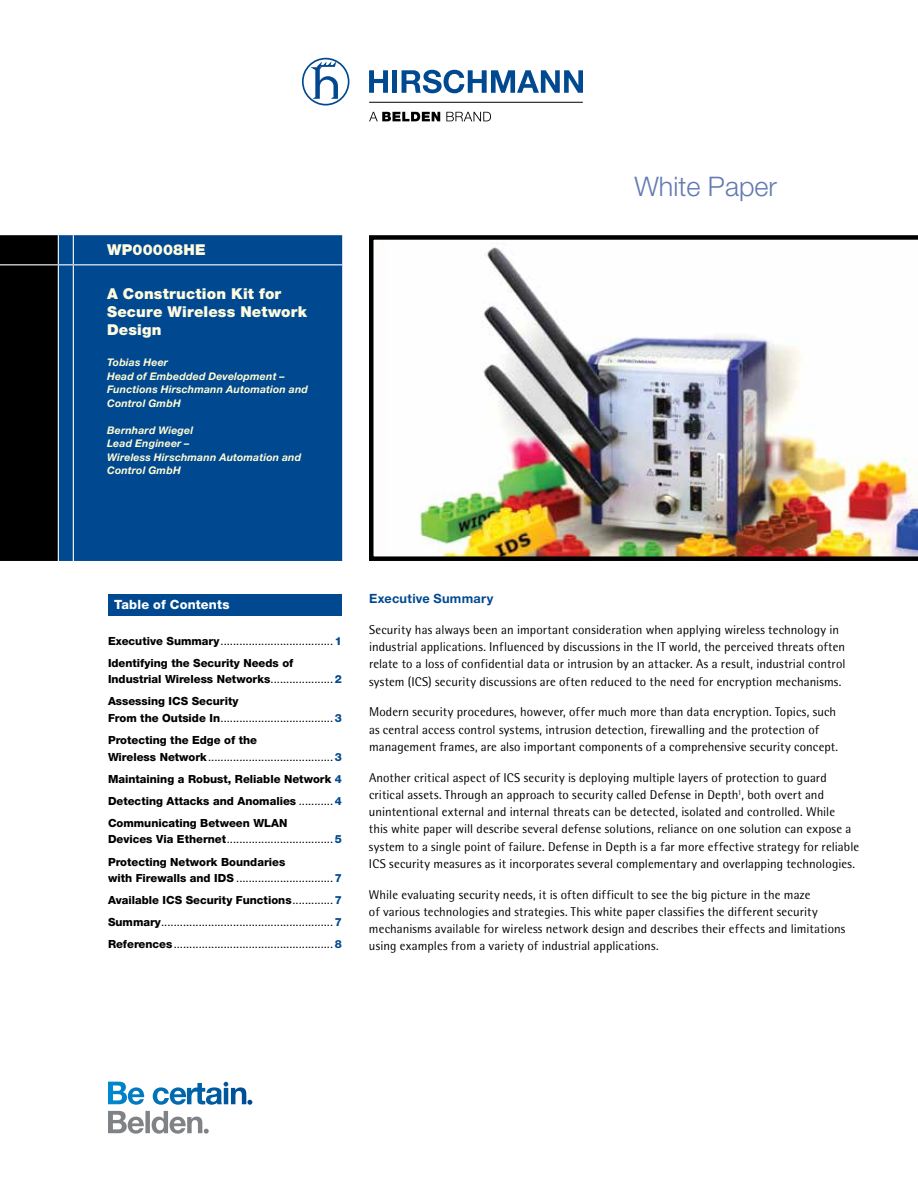
<style>
.page{position:relative;width:918px;height:1188px;background:#fff}
.page>*{position:absolute;margin:0;border:0;box-sizing:border-box;transform-origin:0 0}
.t1{font:300 27px "Helvetica Neue LT Std";color:#647bb2}
.t2{font:900 15px/18px "Helvetica Neue LT Std";letter-spacing:.01em;color:#fffcdf}
.t3{font:12.75px/17.2px "Rotis Semi Sans Std";letter-spacing:.01em;color:#000}
.t4{font:700 12.75px "Helvetica Neue LT Std";letter-spacing:.02em;color:#004990}
.t5{font:800 12.75px "Helvetica Neue LT Std";letter-spacing:.015em;color:#fff}
.t6{font:800 11.25px/22px "Helvetica Neue LT Std";color:#000}
.t7{font:11.25px/22px "Helvetica Neue LT Std";color:#000;text-align:justify}
.t8{font:italic 700 10.5px/13.5px "Helvetica Neue LT Std";letter-spacing:.02em;color:#fffcd5}
.s1{font-weight:400}
.s2{color:#004990}
.s3{font-weight:800}
.s4{font-weight:800;color:#004990}
</style>
<div class="page">
<svg style="left:108px;top:1082px;width:144px;height:23px"></svg>
<svg style="left:108px;top:1111px;width:101px;height:23px"></svg>
<img style="left:369px;top:235px;width:549px;height:326px">
<div style="left:74px;top:235px;width:268px;height:326px;background:#004990"></div>
<hr style="left:73px;top:264px;width:269px;height:1px;background:#fff">
<svg style="left:0;top:235px;width:74px;height:326px;background:#061321"></svg>
<hr style="left:73px;top:265px;width:1px;height:296px;background:#fff">
<div style="left:108px;top:594px;width:234px;height:21px;background:#004990"></div>
<svg style="left:369px;top:112px;width:71px;height:9px"></svg>
<svg style="left:446px;top:112px;width:45px;height:9px"></svg>
<svg style="left:369px;top:70px;width:19px;height:23px"></svg>
<div style="left:392px;top:70px;width:5px;height:23px;background:#004990"></div>
<svg style="left:302px;top:58px;width:47px;height:48px"></svg>
<svg style="left:402px;top:70px;width:181px;height:23px"></svg>
<hr style="left:369px;top:102px;width:214px;height:1px;background:#000">
<p class="t2" style="left:107px;top:241px;width:100px">WP00008HE</p>
<p class="t2" style="left:107px;top:284px;width:201px">A Construction Kit for<br>Secure Wireless Network<br>Design</p>
<p class="t8" style="left:107px;top:356px;width:202px">Tobias Heer<br>Head of Embedded Development –<br>Functions Hirschmann Automation and<br>Control GmbH</p>
<p class="t8" style="left:107px;top:423px;width:196px">Bernhard Wiegel<br>Lead Engineer –<br>Wireless Hirschmann Automation and<br>Control GmbH</p>
<h1 class="t1" style="left:634px;top:170px;width:144px">White Paper</h1>
<p class="t5" style="left:114px;top:597px;width:117px">Table of Contents</p>
<p class="t6" style="left:108px;top:630px;width:235px">Executive Summary<span class="s1">....................................</span><span class="s2">1<br></span>Identifying the Security Needs of</p>
<p class="t6" style="left:108px;top:668px;width:235px">Industrial Wireless Networks<span class="s1">....................</span><span class="s2">2<br></span>Assessing ICS Security</p>
<p class="t6" style="left:108px;top:707px;width:235px">From the Outside In<span class="s1">....................................</span><span class="s2">3<br></span>Protecting the Edge of the</p>
<p class="t6" style="left:108px;top:746px;width:235px;text-align:justify">Wireless Network<span class="s1">........................................</span><span class="s2">3<br></span>Maintaining a Robust, Reliable Network <span class="s2">4<br></span>Detecting Attacks and Anomalies <span class="s1">...........</span><span class="s2">4<br></span>Communicating Between WLAN</p>
<p class="t6" style="left:108px;top:828px;width:235px">Devices Via Ethernet<span class="s1">..................................</span><span class="s2">5<br></span>Protecting Network Boundaries</p>
<p class="t7" style="left:108px;top:867px;width:235px"><span class="s3">with Firewalls and IDS</span> ...............................<span class="s4">7<br></span><span class="s3">Available ICS Security Functions</span>.............<span class="s4">7<br></span><span class="s3">Summary</span>.......................................................<span class="s4">7<br></span><span class="s3">References</span>...................................................<span class="s4">8</span></p>
<p class="t4" style="left:369px;top:591px;width:126px">Executive Summary</p>
<p class="t3" style="left:369px;top:621px;width:478px">Security has always been an important consideration when applying wireless technology in industrial applications. Influenced by discussions in the IT world, the perceived threats often relate to a loss of confidential data or intrusion by an attacker. As a result, industrial control system (ICS) security discussions are often reduced to the need for encryption mechanisms.</p>
<p class="t3" style="left:369px;top:703px;width:471px">Modern security procedures, however, offer much more than data encryption. Topics, such as central access control systems, intrusion detection, firewalling and the protection of management frames, are also important components of a comprehensive security concept.</p>
<p class="t3" style="left:369px;top:769px;width:492px">Another critical aspect of ICS security is deploying multiple layers of protection to guard critical assets. Through an approach to security called Defense in Depth<sup>1</sup>, both overt and unintentional external and internal threats can be detected, isolated and controlled. While<br>this white paper will describe several defense solutions, reliance on one solution can expose a system to a single point of failure. Defense in Depth is a far more effective strategy for reliable ICS security measures as it incorporates several complementary and overlapping technologies.</p>
<p class="t3" style="left:369px;top:886px;width:478px">While evaluating security needs, it is often difficult to see the big picture in the maze<br>of various technologies and strategies. This white paper classifies the different security mechanisms available for wireless network design and describes their effects and limitations using examples from a variety of industrial applications.</p>
</div>
